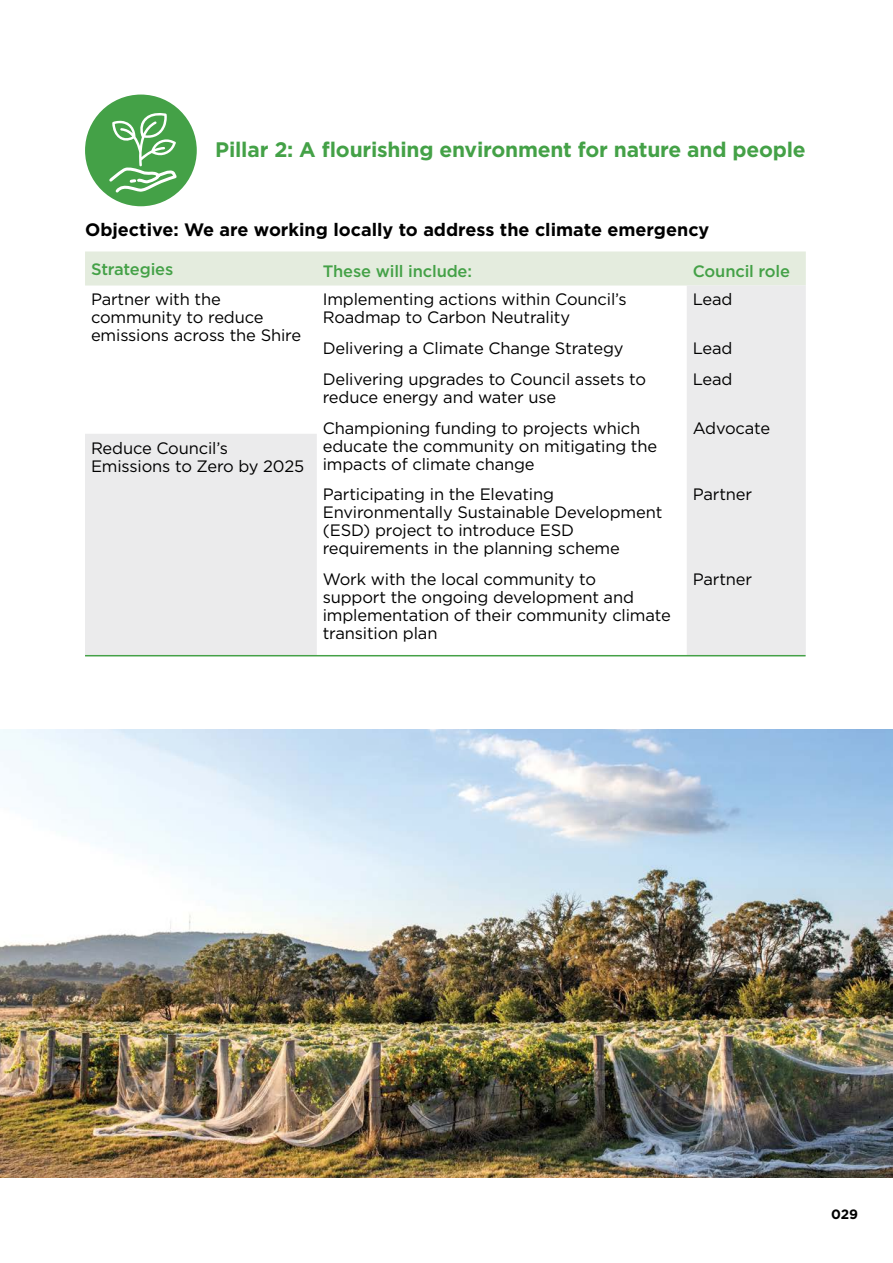
<style>
.page{position:relative;width:893px;height:1263px;background:#fff}
.page>*{position:absolute;margin:0;border:0;box-sizing:border-box;transform-origin:0 0}
.Body_Copy{font:700 21px "Gotham";letter-spacing:-.01em;color:#44a147}
._2_subheading{font:700 18px "Gotham";color:#000}
.Body_Copy-2{font:16.5px/18px "Gotham";letter-spacing:-.01em;color:#000}
.Body_Copy-3{font:500 16.5px "Gotham";letter-spacing:-.01em;color:#44a147}
.t1{font:700 13.5px "Gotham";color:#000}
</style>
<div class="page">
<div style="left:85px;top:95px;width:112px;height:111px;background:#44a147;border-radius:50%"></div>
<svg style="left:109px;top:113px;width:69px;height:82px"></svg>
<div style="left:85px;top:251px;width:721px;height:34px;background:#e4ecde"></div>
<svg style="left:85px;top:285px;width:721px;height:370px"></svg>
<hr style="left:85px;top:655px;width:721px;height:1px;background:#44a147">
<img style="left:0;top:729px;width:893px;height:449px">
<p class="Body_Copy" style="left:215px;top:137px;width:592px">Pillar 2: A flourishing environment for nature and people</p>
<p class="_2_subheading" style="left:85px;top:220px;width:626px">Objective: We are working locally to address the climate emergency</p>
<p class="Body_Copy-3" style="left:91px;top:260px;width:84px">Strategies</p>
<p class="Body_Copy-3" style="left:323px;top:262px;width:151px">These will include:</p>
<p class="Body_Copy-3" style="left:693px;top:262px;width:99px">Council role</p>
<p class="Body_Copy-2" style="left:91px;top:290px;width:212px">Partner with the community to reduce emissions across the Shire</p>
<p class="Body_Copy-2" style="left:323px;top:290px;width:306px">Implementing actions within Council’s<br>Roadmap to Carbon Neutrality</p>
<p class="Body_Copy-2" style="left:323px;top:339px;width:302px">Delivering a Climate Change Strategy</p>
<p class="Body_Copy-2" style="left:323px;top:370px;width:325px">Delivering upgrades to Council assets to reduce energy and water use</p>
<p class="Body_Copy-2" style="left:323px;top:418px;width:336px">Championing funding to projects which educate the community on mitigating the impacts of climate change</p>
<p class="Body_Copy-2" style="left:323px;top:485px;width:341px">Participating in the Elevating Environmentally Sustainable Development (ESD) project to introduce ESD requirements in the planning scheme</p>
<p class="Body_Copy-2" style="left:323px;top:570px;width:349px">Work with the local community to<br>support the ongoing development and implementation of their community climate transition plan</p>
<p class="Body_Copy-2" style="left:693px;top:290px;width:41px">Lead</p>
<p class="Body_Copy-2" style="left:693px;top:339px;width:41px">Lead</p>
<p class="Body_Copy-2" style="left:693px;top:370px;width:41px">Lead</p>
<p class="Body_Copy-2" style="left:693px;top:418px;width:79px">Advocate</p>
<p class="Body_Copy-2" style="left:91px;top:438px;width:215px">Reduce Council’s<br>Emissions to Zero by 2025</p>
<p class="Body_Copy-2" style="left:693px;top:485px;width:61px">Partner</p>
<p class="Body_Copy-2" style="left:693px;top:570px;width:61px">Partner</p>
<p class="t1" style="left:831px;top:1206px;width:28px">029</p>
</div>
